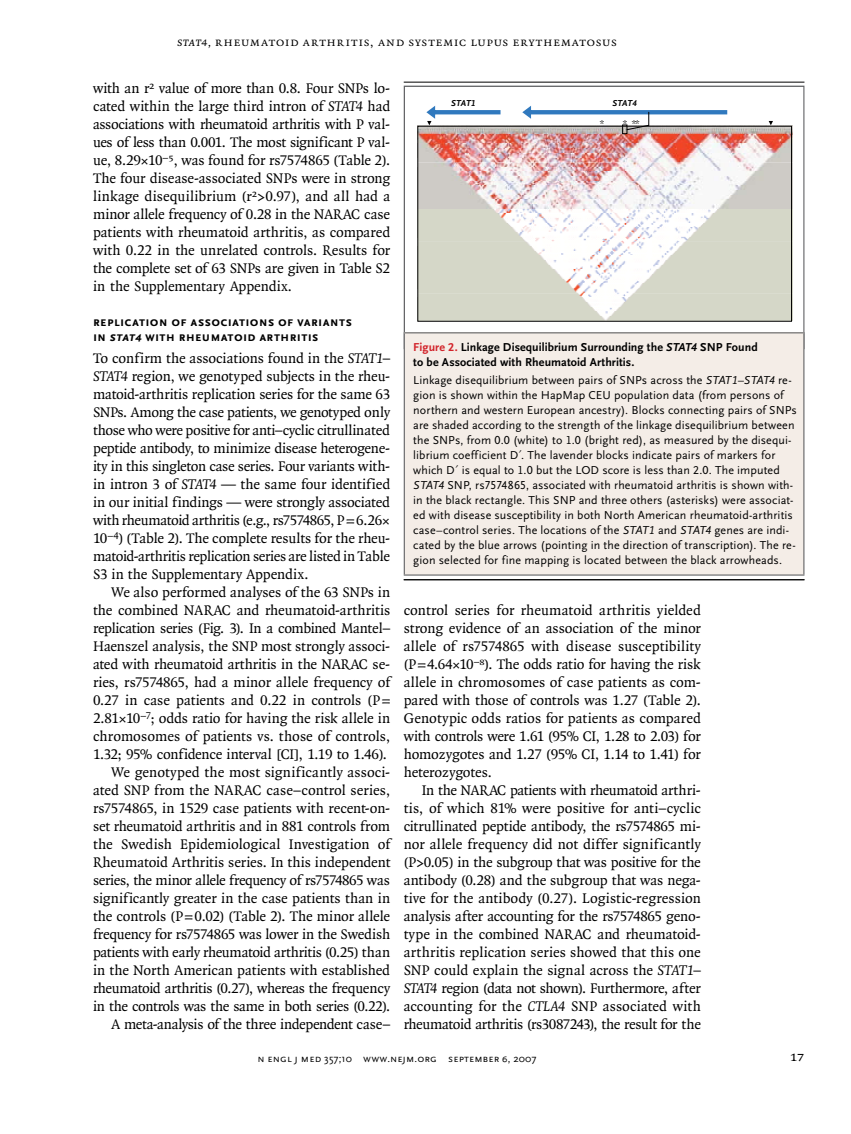
<style>
.page{position:relative;width:851px;height:1134px;background:#fff}
.page>*{position:absolute;margin:0;border:0;box-sizing:border-box;transform-origin:0 0}
.t1{font:15px/18px "OTNEJM Quadraat";letter-spacing:-.005em;color:#000;text-align:justify}
.t2{font:14.25px "OTNEJM Quadraat Cap";color:#000}
.t3{font:700 13.5px/15.8px "OTNEJM Scala Sans Small LF Cap";letter-spacing:.02em;color:#000}
.t4{font:12.75px "OTNEJM Quadraat Small Cap";letter-spacing:.055em;color:#000}
.t5{font:12px/15px "OTNEJM Scala Sans LF";letter-spacing:.01em;color:#000}
.t6{font:700 12px/15px "OTNEJM Scala Sans LF";letter-spacing:.005em;color:#000}
.t7{font:10.8px "OTNEJM Scala Sans LF Cap";letter-spacing:.01em;color:#000}
.t8{font:10.5px/14.7px "OTNEJM Scala Sans LF";color:#000}
.t9{font:700 10.5px/22.5px "OTNEJM Scala Sans LF";color:#000;text-align:center}
.t10{font:9px/12.8px "OTNEJM Scala Sans LF";color:#000}
.t11{font:italic 700 9px "OTNEJM Scala Sans LF";color:#000}
.s1{font-style:italic}
.s2{color:#d2232a}
.s3{font-family:"OTNEJM Quadraat"}
.s4{font-family:"OTNEJM Scala Sans OSF"}
</style>
<div class="page">
<hr style="left:404px;top:82px;width:400px;height:1px;background:#000">
<img style="left:417px;top:125px;width:375px;height:195px">
<div style="left:622px;top:125px;width:5px;height:9px;border:1px solid #000"></div>
<svg style="left:522px;top:106px;width:205px;height:25px"></svg>
<svg style="left:426px;top:106px;width:74px;height:19px"></svg>
<svg style="left:768px;top:121px;width:5px;height:4px"></svg>
<div style="left:417px;top:126px;width:374px;height:196px;border:1px solid #000"></div>
<div style="left:404px;top:333px;width:399px;height:242px;background:#f4ede7"></div>
<hr style="left:404px;top:574px;width:400px;height:2px;background:#636466">
<hr style="left:404px;top:332px;width:400px;height:1px;background:#636466">
<hr style="left:404px;top:333px;width:1px;height:241px;background:#636466">
<hr style="left:803px;top:333px;width:1px;height:241px;background:#636466">
<hr style="left:404px;top:579px;width:400px;height:1px;background:#000">
<p class="t4" style="left:177px;top:35px;width:441px"><span class="s1">STAT4,</span> Rheumatoid Arthritis, and Systemic Lupus Erythematosus</p>
<p class="t1" style="left:93px;top:79px;width:299px">with an r<sup>2</sup> value of more than 0.8. Four SNPs lo&shy;cated within the large third intron of <span class="s1">STAT4</span> had associations with rheumatoid arthritis with P val&shy;ues of less than 0.001. The most significant P val&shy;ue, 8.29×10<sup>−5</sup>, was found for rs7574865 (Table 2).<br>The four disease-associated SNPs were in strong linkage disequilibrium (r<sup>2</sup>&gt;0.97), and all had a minor allele frequency of 0.28 in the NARAC case patients with rheumatoid arthritis, as compared with 0.22 in the unrelated controls. Results for the complete set of 63 SNPs are given in Table S2 in the Supplementary Appendix.</p>
<p class="t3" style="left:93px;top:314px;width:260px">Replication of Associations of Variants in <span class="s1">STAT4</span> with Rheumatoid Arthritis</p>
<p class="t1" style="left:93px;top:349px;width:299px">To confirm the associations found in the <span class="s1">STAT1– STAT4</span> region, we genotyped subjects in the rheu&shy;matoid-arthritis replication series for the same 63<br>SNPs. Among the case patients, we genotyped only those who were positive for anti–cyclic citrullinated peptide antibody, to minimize disease heterogene&shy;ity in this singleton case series. Four variants with&shy;in intron 3 of <span class="s1">STAT4</span> — the same four identified in our initial findings — were strongly associated with rheumatoid arthritis (e.g., rs7574865, P=6.26× 10<sup>−4</sup>) (Table 2). The complete results for the rheu&shy;matoid-arthritis replication series are listed in Table S3 in the Supplementary Appendix.</p>
<p class="t1" style="left:93px;top:583px;width:299px;text-align:right">We also performed analyses of the 63 SNPs in the combined NARAC and rheumatoid-arthritis replication series (Fig. 3). In a combined Mantel– Haenszel analysis, the SNP most strongly associ&shy;ated with rheumatoid arthritis in the NARAC se&shy;ries, rs7574865, had a minor allele frequency of 0.27 in case patients and 0.22 in controls (P= 2.81×10<sup>−7</sup>; odds ratio for having the risk allele in chromosomes of patients vs. those of controls, 1.32; 95% confidence interval [CI], 1.19 to 1.46).<br>We genotyped the most significantly associ&shy;ated SNP from the NARAC case–control series, rs7574865, in 1529 case patients with recent-on&shy;set rheumatoid arthritis and in 881 controls from the Swedish Epidemiological Investigation of Rheumatoid Arthritis series. In this independent series, the minor allele frequency of rs7574865 was significantly greater in the case patients than in the controls (P=0.02) (Table 2). The minor allele frequency for rs7574865 was lower in the Swedish patients with early rheumatoid arthritis (0.25) than in the North American patients with established rheumatoid arthritis (0.27), whereas the frequency in the controls was the same in both series (0.22).<br>A meta-analysis of the three independent case–</p>
<p class="t11" style="left:451px;top:98px;width:26px">STAT1</p>
<p class="t11" style="left:612px;top:98px;width:26px">STAT4</p>
<p class="t10" style="left:600px;top:117px;width:41px">* ***</p>
<p class="t6" style="left:413px;top:340px;width:346px"><span class="s2">Figure 2.</span> Linkage Disequilibrium Surrounding the <span class="s1">STAT4</span> SNP Found to be Associated with Rheumatoid Arthritis.</p>
<p class="t5" style="left:413px;top:373px;width:385px">Linkage disequilibrium between pairs of SNPs across the <span class="s1">STAT1–STAT4</span> re&shy;gion is shown within the HapMap CEU population data (from persons of northern and western European ancestry). Blocks connecting pairs of SNPs are shaded according to the strength of the linkage disequilibrium between the SNPs, from 0.0 (white) to 1.0 (bright red), as measured by the disequi&shy;librium coefficient D<span class="s3">′</span>. The lavender blocks indicate pairs of markers for which D<span class="s3">′</span> is equal to 1.0 but the LOD score is less than 2.0. The imputed <span class="s1">STAT4</span> SNP, rs7574865, associated with rheumatoid arthritis is shown with&shy;in the black rectangle. This SNP and three others (asterisks) were associat&shy;ed with disease susceptibility in both North American rheumatoid-arthritis case–control series. The locations of the <span class="s1">STAT1</span> and <span class="s1">STAT4</span> genes are indi&shy;cated by the blue arrows (pointing in the direction of transcription). The re&shy;gion selected for fine mapping is located between the black arrowheads.</p>
<p class="t8" style="left:519px;top:429px;width:147px;line-height:15.8px">AUTHOR: Remmers (Gregersen)<br>FIGURE: 2 of 3</p>
<p class="t8" style="left:650px;top:476px;width:20px">4-C<br>H/T</p>
<p class="t10" style="left:676px;top:430px;width:32px">RETAKE</p>
<p class="t10" style="left:729px;top:430px;width:16px">1st<br>2nd<br>3rd</p>
<p class="t10" style="left:484px;top:435px;width:18px">ICM</p>
<p class="t10" style="left:484px;top:464px;width:23px;line-height:15.6px">CASE<br>EMail</p>
<p class="t10" style="left:484px;top:450px;width:25px">REG F</p>
<p class="t10" style="left:687px;top:467px;width:30px">Revised</p>
<p class="t8" style="left:606px;top:476px;width:20px">Line<br>H/T</p>
<p class="t8" style="left:606px;top:501px;width:33px">Combo</p>
<p class="t9" style="left:703px;top:477px;width:22px">SIZE</p>
<p class="t8" style="left:519px;top:487px;width:54px">ARTIST: ts</p>
<p class="t8" style="left:703px;top:494px;width:23px">22p3</p>
<p class="t10" style="left:484px;top:498px;width:21px">Enon</p>
<p class="t9" style="left:552px;top:516px;width:115px">AUTHOR, PLEASE NOTE:<br>Please check carefully.</p>
<p class="t1" style="left:404px;top:602px;width:299px">control series for rheumatoid arthritis yielded strong evidence of an association of the minor allele of rs7574865 with disease susceptibility (P=4.64×10<sup>−8</sup>). The odds ratio for having the risk allele in chromosomes of case patients as com&shy;pared with those of controls was 1.27 (Table 2).<br>Genotypic odds ratios for patients as compared with controls were 1.61 (95% CI, 1.28 to 2.03) for homozygotes and 1.27 (95% CI, 1.14 to 1.41) for heterozygotes.</p>
<p class="t1" style="left:404px;top:782px;width:299px;text-indent:18px">In the NARAC patients with rheumatoid arthri&shy;tis, of which 81% were positive for anti–cyclic citrullinated peptide antibody, the rs7574865 mi&shy;nor allele frequency did not differ significantly (P&gt;0.05) in the subgroup that was positive for the antibody (0.28) and the subgroup that was nega&shy;tive for the antibody (0.27). Logistic-regression analysis after accounting for the rs7574865 geno&shy;type in the combined NARAC and rheumatoid&shy;arthritis replication series showed that this one SNP could explain the signal across the <span class="s1">STAT1– STAT4</span> region (data not shown). Furthermore, after accounting for the <span class="s1">CTLA4</span> SNP associated with rheumatoid arthritis (rs3087243), the result for the</p>
<p class="t7" style="left:257px;top:1053px;width:281px">n engl j med <span class="s4">357;10</span> www.nejm.org september 6<span class="s4">, 2007</span></p>
<p class="t2" style="left:790px;top:1048px;width:16px">17</p>
</div>
